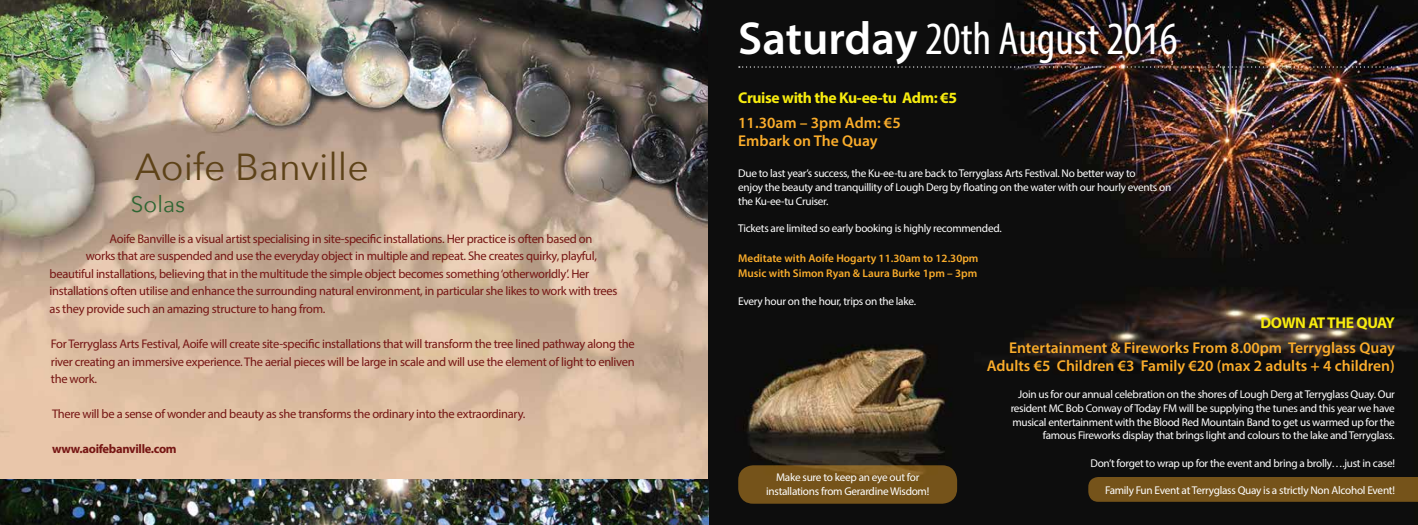
<style>
.page{position:relative;width:1418px;height:525px;background:#fff}
.page>*{position:absolute;margin:0;border:0;box-sizing:border-box;transform-origin:0 0}
.t1{font:condensed 46.38px "Myriad Pro";color:#fff}
.t2{font:37.5px "Avenir Next";color:#5d4218}
.t3{font:22.5px "Avenir Next";color:#2d6532}
.t4{font:600 15.62px/17.5px "Myriad Pro";color:#fbad2b}
.t5{font:700 15.62px "Myriad Pro";letter-spacing:-.025em;color:#f7ec0f}
.t6{font:12.5px/17.5px "Myriad Pro";letter-spacing:-.025em;color:#761614;text-align:justify}
.t7{font:700 12.5px "Myriad Pro";letter-spacing:-.025em;color:#761614}
.t8{font:11.25px/13.8px "Myriad Pro";letter-spacing:-.025em;color:#fff}
.t9{font:600 11.25px/15px "Myriad Pro";color:#fbad2b}
.s1{font-weight:600;font-stretch:normal}
</style>
<div class="page">
<img style="left:0;top:0;width:709px;height:479px">
<svg style="left:709px;top:0;width:708px;height:524px;fill:#0d0d0d"></svg>
<svg style="left:739px;top:66px;width:658px;height:2px"></svg>
<div style="left:1088px;top:476px;width:329px;height:25px;background:#75531a"></div>
<svg style="left:738px;top:465px;width:219px;height:38px;fill:#75531a"></svg>
<img style="left:0;top:479px;width:709px;height:45px">
<h2 class="t2" style="left:135px;top:135px;width:236px">Aoife Banville</h2>
<h3 class="t3" style="left:131px;top:185px;width:56px">Solas</h3>
<p class="t6" style="left:110px;top:229px;width:484px">Aoife Banville is a visual artist specialising in site-specific installations. Her practice is often based on</p>
<p class="t6" style="left:86px;top:247px;width:512px">works that are suspended and use the everyday object in multiple and repeat. She creates quirky, playful,</p>
<p class="t6" style="left:50px;top:264px;width:541px">beautiful installations, believing that in the multitude the simple object becomes something ‘otherworldly’. Her</p>
<p class="t6" style="left:50px;top:282px;width:569px">installations often utilise and enhance the surrounding natural environment, in particular she likes to work with trees</p>
<p class="t6" style="left:50px;top:299px;width:277px">as they provide such an amazing structure to hang from.</p>
<p class="t6" style="left:51px;top:334px;width:585px">For Terryglass Arts Festival, Aoife will create site-specific installations that will transform the tree lined pathway along the river creating an immersive experience. The aerial pieces will be large in scale and will use the element of light to enliven the work.</p>
<p class="t6" style="left:52px;top:404px;width:474px">There will be a sense of wonder and beauty as she transforms the ordinary into the extraordinary.</p>
<p class="t7" style="left:52px;top:440px;width:126px">www.aoifebanville.com</p>
<h1 class="t1" style="left:738px;top:11px;width:441px"><span class="s1">Saturday</span> 20th August 2016</h1>
<p class="t5" style="left:738px;top:88px;width:220px">Cruise with the Ku-ee-tu Adm: €5</p>
<p class="t4" style="left:738px;top:114px;width:164px">11.30am – 3pm Adm: €5<br>Embark on The Quay</p>
<p class="t8" style="left:738px;top:166px;width:434px">Due to last year’s success, the Ku-ee-tu are back to Terryglass Arts Festival. No better way to<br>enjoy the beauty and tranquillity of Lough Derg by floating on the water with our hourly events on the Ku-ee-tu Cruiser.</p>
<p class="t8" style="left:738px;top:221px;width:265px">Tickets are limited so early booking is highly recommended.</p>
<p class="t9" style="left:738px;top:250px;width:242px">Meditate with Aoife Hogarty 11.30am to 12.30pm<br>Music with Simon Ryan &amp; Laura Burke 1pm – 3pm</p>
<p class="t8" style="left:738px;top:294px;width:179px">Every hour on the hour, trips on the lake.</p>
<p class="t8" style="left:766px;top:470px;width:165px;text-align:center">Make sure to keep an eye out for installations from Gerardine Wisdom!</p>
<p class="t5" style="left:1260px;top:312px;width:136px">DOWN AT THE QUAY</p>
<p class="t4" style="left:986px;top:338px;width:410px;text-align:right">Entertainment &amp; Fireworks From 8.00pm Terryglass Quay<br>Adults €5 Children €3 Family €20 (max 2 adults + 4 children)</p>
<p class="t8" style="left:1010px;top:387px;width:386px;text-align:right">Join us for our annual celebration on the shores of Lough Derg at Terryglass Quay. Our resident MC Bob Conway of Today FM will be supplying the tunes and this year we have musical entertainment with the Blood Red Mountain Band to get us warmed up for the famous Fireworks display that brings light and colours to the lake and Terryglass.</p>
<p class="t8" style="left:1090px;top:456px;width:306px">Don’t forget to wrap up for the event and bring a brolly….just in case!</p>
<p class="t8" style="left:1105px;top:483px;width:291px">Family Fun Event at Terryglass Quay is a strictly Non Alcohol Event!</p>
</div>
